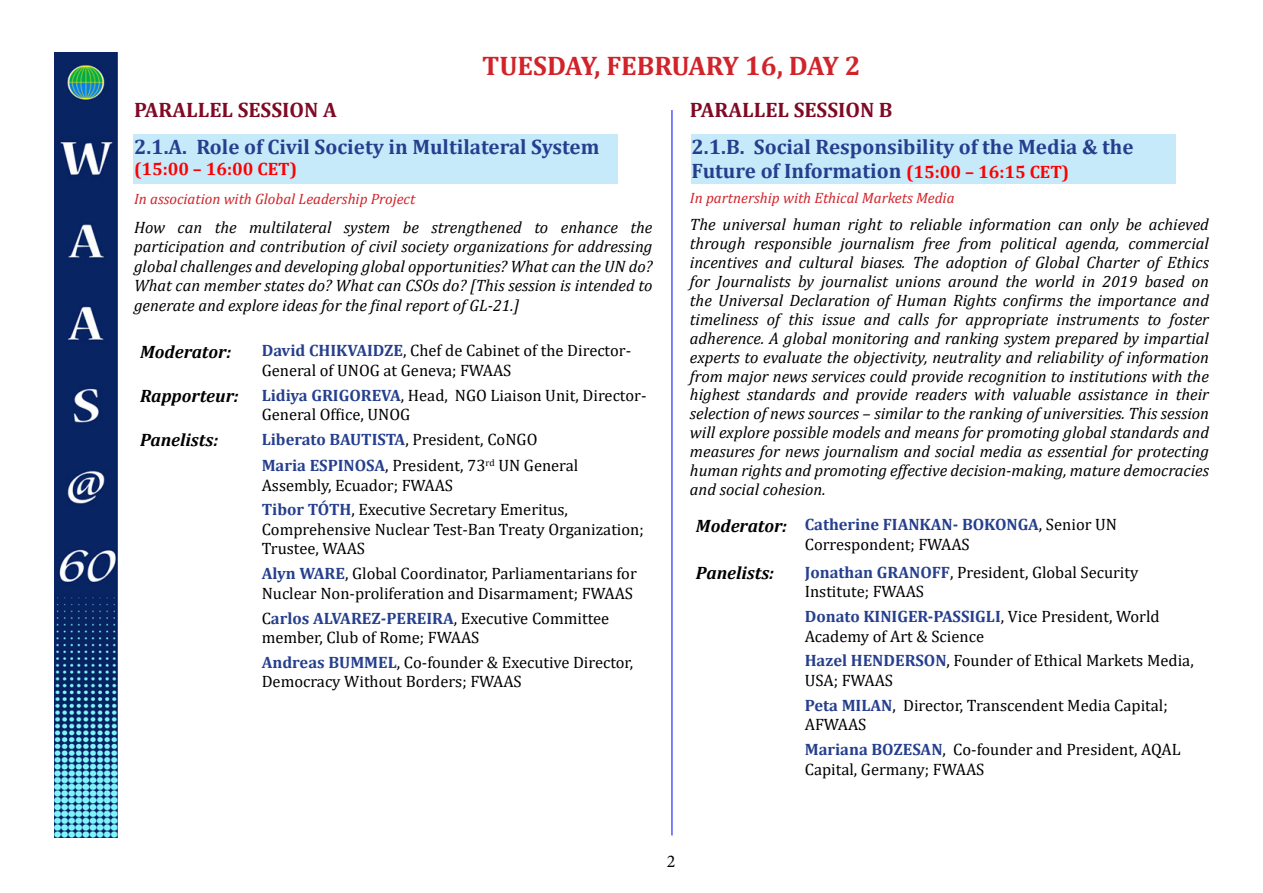
<style>
.page{position:relative;width:1263px;height:893px;background:#fff}
.page>*{position:absolute;margin:0;border:0;box-sizing:border-box;transform-origin:0 0}
.t1{font:700 27px "Cambria";color:#d1232a}
.t2{font:700 21px/24px "Cambria";color:#253f8e}
.t3{font:700 21px "Cambria";color:#800a25}
.t4{font:italic 700 18px "Cambria";color:#000}
.t5{font:700 18px "Cambria";color:#f00}
.t6{font:18px "Minion Pro";color:#000}
.t7{font:italic 16.5px/18.9px "Cambria";color:#000;text-align:justify}
.t8{font:16.5px/19.5px "Cambria";color:#000}
.t9{font:italic 15px "Cambria";color:#d1232a}
.s1{font-weight:700;color:#253f8e}
.s2{font-size:18px;color:#f00}
.s3{font-weight:700;font-style:italic;font-size:18px}
</style>
<div class="page">
<img style="left:54px;top:53px;width:63px;height:784px">
<div style="left:133px;top:134px;width:485px;height:50px;background:#c6eafa"></div>
<div style="left:691px;top:134px;width:485px;height:50px;background:#c6eafa"></div>
<hr style="left:672px;top:110px;width:1px;height:725px;background:#00f">
<p class="t3" style="left:134px;top:95px;width:204px">PARALLEL SESSION A</p>
<h1 class="t1" style="left:482px;top:47px;width:380px">TUESDAY, FEBRUARY 16, DAY 2</h1>
<p class="t3" style="left:690px;top:95px;width:204px">PARALLEL SESSION B</p>
<p class="t2" style="left:134px;top:134px;width:467px">2.1.A. Role of Civil Society in Multilateral System</p>
<p class="t5" style="left:134px;top:156px;width:165px">(15:00 – 16:00 CET)</p>
<p class="t9" style="left:134px;top:188px;width:283px">In association with Global Leadership Project</p>
<p class="t7" style="left:134px;top:216px;width:520px;line-height:19.5px">How can the multilateral system be strengthened to enhance the participation and contribution of civil society organizations for addressing global challenges and developing global opportunities? What can the UN do?<br>What can member states do? What can CSOs do? [This session is intended to generate and explore ideas for the final report of GL-21.]</p>
<p class="t4" style="left:140px;top:339px;width:93px">Moderator:</p>
<p class="t8" style="left:262px;top:341px;width:371px"><span class="s1">David CHIKVAIDZE</span>, Chef de Cabinet of the Director-<br>General of UNOG at Geneva; FWAAS</p>
<p class="t4" style="left:140px;top:383px;width:100px">Rapporteur:</p>
<p class="t8" style="left:262px;top:385px;width:386px"><span class="s1">Lidiya GRIGOREVA</span>, Head, NGO Liaison Unit, Director-<br>General Office, UNOG</p>
<p class="t4" style="left:140px;top:427px;width:80px">Panelists:</p>
<p class="t8" style="left:262px;top:426px;width:318px;line-height:26px"><span class="s1">Liberato BAUTISTA</span>, President, CoNGO<br><span class="s1">Maria ESPINOSA</span>, President, 73<sup>rd</sup> UN General</p>
<p class="t8" style="left:262px;top:472px;width:308px;line-height:24.9px">Assembly, Ecuador; FWAAS<br><span class="s1">Tibor TÓTH</span>, Executive Secretary Emeritus,</p>
<p class="t8" style="left:262px;top:519px;width:384px">Comprehensive Nuclear Test-Ban Treaty Organization;<br>Trustee, WAAS</p>
<p class="t8" style="left:262px;top:564px;width:377px"><span class="s1">Alyn WARE</span>, Global Coordinator, Parliamentarians for<br>Nuclear Non-proliferation and Disarmament; FWAAS</p>
<p class="t8" style="left:262px;top:608px;width:349px">C<span class="s1">arlos ALVAREZ-PEREIRA</span>, Executive Committee member, Club of Rome; FWAAS</p>
<p class="t8" style="left:262px;top:652px;width:373px"><span class="s1">Andreas BUMMEL</span>, Co-founder &amp; Executive Director,<br>Democracy Without Borders; FWAAS</p>
<p class="t2" style="left:691px;top:134px;width:444px">2.1.B. Social Responsibility of the Media &amp; the<br>Future of Information <span class="s2">(15:00 – 16:15 CET)</span></p>
<p class="t9" style="left:690px;top:187px;width:266px">In partnership with Ethical Markets Media</p>
<p class="t7" style="left:690px;top:215px;width:520px">The universal human right to reliable information can only be achieved through responsible journalism free from political agenda, commercial incentives and cultural biases. The adoption of Global Charter of Ethics for Journalists by journalist unions around the world in 2019 based on the Universal Declaration of Human Rights confirms the importance and timeliness of this issue and calls for appropriate instruments to foster adherence. A global monitoring and ranking system prepared by impartial experts to evaluate the objectivity, neutrality and reliability of information from major news services could provide recognition to institutions with the highest standards and provide readers with valuable assistance in their selection of news sources – similar to the ranking of universities. This session will explore possible models and means for promoting global standards and measures for news journalism and social media as essential for protecting human rights and promoting effective decision-making, mature democracies and social cohesion.</p>
<p class="t8" style="left:805px;top:515px;width:314px;text-indent:-109px"><span class="s3">Moderator:</span> <span class="s1">Catherine FIANKAN- BOKONGA</span>, Senior UN<br>Correspondent; FWAAS</p>
<p class="t4" style="left:696px;top:560px;width:80px">Panelists:</p>
<p class="t8" style="left:805px;top:562px;width:335px"><span class="s1">Jonathan GRANOFF</span>, President, Global Security<br>Institute; FWAAS</p>
<p class="t8" style="left:805px;top:607px;width:356px"><span class="s1">Donato KINIGER-PASSIGLI</span>, Vice President, World<br>Academy of Art &amp; Science</p>
<p class="t8" style="left:805px;top:651px;width:390px"><span class="s1">Hazel HENDERSON</span>, Founder of Ethical Markets Media,<br>USA; FWAAS</p>
<p class="t8" style="left:805px;top:695px;width:364px"><span class="s1">Peta MILAN</span>, Director, Transcendent Media Capital;<br>AFWAAS</p>
<p class="t8" style="left:805px;top:740px;width:377px"><span class="s1">Mariana BOZESAN</span>, Co-founder and President, AQAL<br>Capital, Germany; FWAAS</p>
<p class="t6" style="left:667px;top:849px;width:10px">2</p>
</div>
